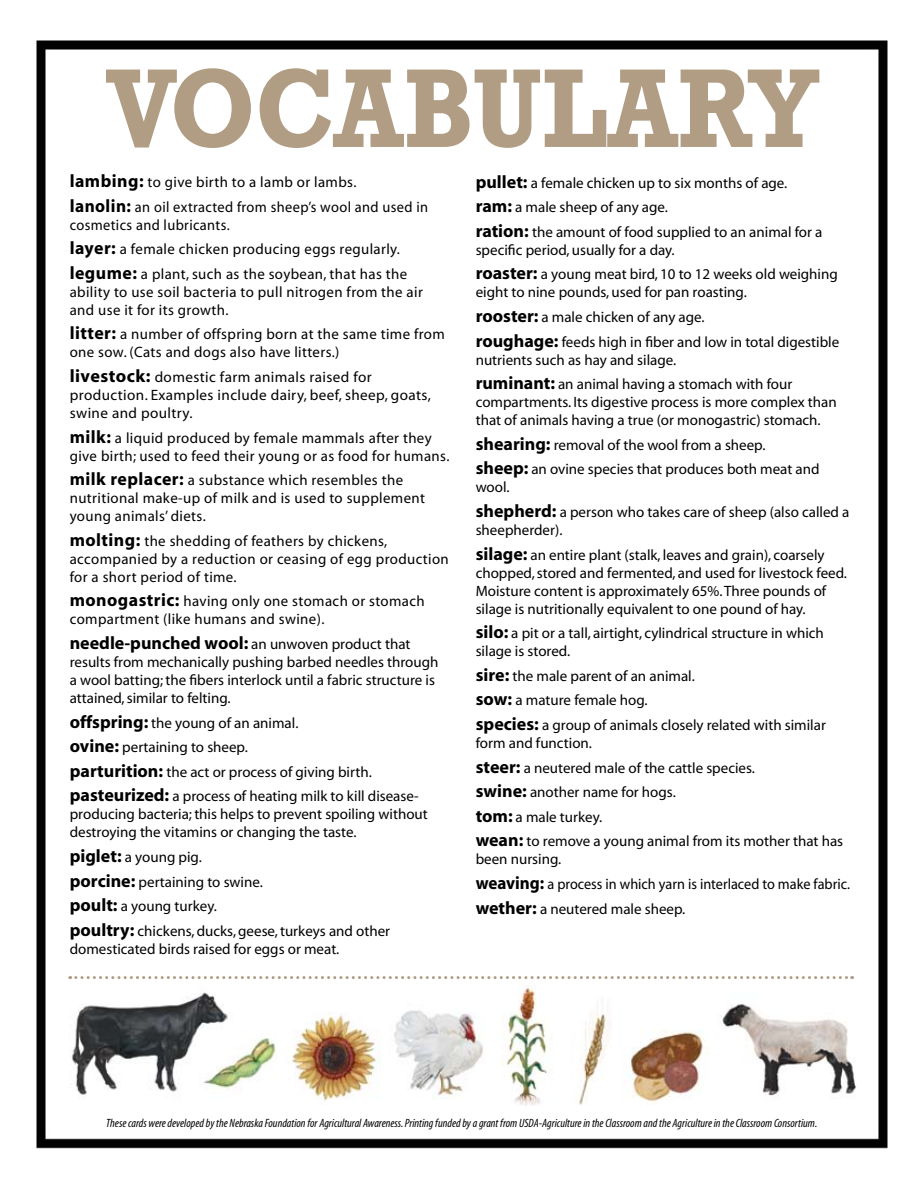
<style>
.page{position:relative;width:918px;height:1188px;background:#fff}
.page>*{position:absolute;margin:0;border:0;box-sizing:border-box;transform-origin:0 0}
.t1{font:700 114px "Rockwell";color:#b09d84;scale:.89 1}
.t2{font:15px/24.6px "Myriad";color:#000}
.t3{font:15px/18px "Myriad";letter-spacing:.025em;color:#000}
.t4{font:15px/24.6px "Myriad";letter-spacing:.025em;color:#000;scale:.96 1}
.t5{font:italic condensed 12px "Myriad";color:#000}
.s1{font-weight:700;font-size:18px}
</style>
<div class="page">
<img style="left:36px;top:40px;width:852px;height:1109px">
<img style="left:54px;top:980px;width:813px;height:126px">
<svg style="left:70px;top:976px;width:783px;height:3px"></svg>
<h1 class="t1" style="left:106px;top:41px;width:803px">VOCABULARY</h1>
<p class="t3" style="left:70px;top:170px;width:360px;line-height:24.6px"><span class="s1">lambing:</span> to give birth to a lamb or lambs.<br><span class="s1">lanolin:</span> an oil extracted from sheep’s wool and used in</p>
<p class="t4" style="left:70px;top:213px;width:353px">cosmetics and lubricants.<br><span class="s1">layer:</span> a female chicken producing eggs regularly. <span class="s1">legume:</span> a plant, such as the soybean, that has the</p>
<p class="t3" style="left:70px;top:283px;width:355px">ability to use soil bacteria to pull nitrogen from the air and use it for its growth.</p>
<p class="t3" style="left:70px;top:326px;width:377px"><span class="s1">litter:</span> a number of offspring born at the same time from one sow. (Cats and dogs also have litters.)</p>
<p class="t3" style="left:70px;top:369px;width:363px"><span class="s1">livestock:</span> domestic farm animals raised for production. Examples include dairy, beef, sheep, goats, swine and poultry.</p>
<p class="t3" style="left:70px;top:429px;width:381px"><span class="s1">milk:</span> a liquid produced by female mammals after they give birth; used to feed their young or as food for humans.</p>
<p class="t3" style="left:70px;top:472px;width:357px"><span class="s1">milk replacer:</span> a substance which resembles the nutritional make-up of milk and is used to supplement young animals’ diets.</p>
<p class="t3" style="left:70px;top:532px;width:381px"><span class="s1">molting:</span> the shedding of feathers by chickens, accompanied by a reduction or ceasing of egg production for a short period of time.</p>
<p class="t3" style="left:70px;top:593px;width:357px"><span class="s1">monogastric:</span> having only one stomach or stomach compartment (like humans and swine).</p>
<p class="t2" style="left:70px;top:636px;width:370px;line-height:18px"><span class="s1">needle-punched wool:</span> an unwoven product that results from mechanically pushing barbed needles through a wool batting; the fibers interlock until a fabric structure is attained, similar to felting.</p>
<p class="t2" style="left:70px;top:711px;width:350px"><span class="s1">offspring:</span> the young of an animal.<br><span class="s1">ovine:</span> pertaining to sheep.<br><span class="s1">parturition:</span> the act or process of giving birth. <span class="s1">pasteurized:</span> a process of heating milk to kill disease-</p>
<p class="t2" style="left:70px;top:806px;width:360px;line-height:18px">producing bacteria; this helps to prevent spoiling without destroying the vitamins or changing the taste.</p>
<p class="t2" style="left:70px;top:845px;width:322px"><span class="s1">piglet:</span> a young pig.<br><span class="s1">porcine:</span> pertaining to swine.<br><span class="s1">poult:</span> a young turkey.<br><span class="s1">poultry:</span> chickens, ducks, geese, turkeys and other</p>
<p class="t2" style="left:70px;top:937px;width:271px">domesticated birds raised for eggs or meat.</p>
<p class="t2" style="left:476px;top:171px;width:348px"><span class="s1">pullet:</span> a female chicken up to six months of age. <span class="s1">ram:</span> a male sheep of any age.<br><span class="s1">ration:</span> the amount of food supplied to an animal for a</p>
<p class="t2" style="left:476px;top:238px;width:364px">specific period, usually for a day.<br><span class="s1">roaster:</span> a young meat bird, 10 to 12 weeks old weighing</p>
<p class="t2" style="left:476px;top:281px;width:365px">eight to nine pounds, used for pan roasting.<br><span class="s1">rooster:</span> a male chicken of any age.<br><span class="s1">roughage:</span> feeds high in fiber and low in total digestible</p>
<p class="t2" style="left:476px;top:348px;width:318px">nutrients such as hay and silage.<br><span class="s1">ruminant:</span> an animal having a stomach with four</p>
<p class="t2" style="left:476px;top:394px;width:363px;line-height:18px">compartments. Its digestive process is more complex than that of animals having a true (or monogastric) stomach.</p>
<p class="t2" style="left:476px;top:433px;width:345px"><span class="s1">shearing:</span> removal of the wool from a sheep. <span class="s1">sheep:</span> an ovine species that produces both meat and</p>
<p class="t2" style="left:476px;top:476px;width:375px">wool.<br><span class="s1">shepherd:</span> a person who takes care of sheep (also called a</p>
<p class="t2" style="left:476px;top:518px;width:350px">sheepherder).<br><span class="s1">silage:</span> an entire plant (stalk, leaves and grain), coarsely</p>
<p class="t2" style="left:476px;top:564px;width:373px;line-height:18px">chopped, stored and fermented, and used for livestock feed.<br>Moisture content is approximately 65%. Three pounds of silage is nutritionally equivalent to one pound of hay.</p>
<p class="t2" style="left:476px;top:625px;width:350px;line-height:18px"><span class="s1">silo:</span> a pit or a tall, airtight, cylindrical structure in which silage is stored.</p>
<p class="t2" style="left:476px;top:664px;width:352px"><span class="s1">sire:</span> the male parent of an animal.<br><span class="s1">sow:</span> a mature female hog.<br><span class="s1">species:</span> a group of animals closely related with similar</p>
<p class="t2" style="left:476px;top:731px;width:369px">form and function.<br><span class="s1">steer:</span> a neutered male of the cattle species.<br><span class="s1">swine:</span> another name for hogs.<br><span class="s1">tom:</span> a male turkey.<br><span class="s1">wean:</span> to remove a young animal from its mother that has</p>
<p class="t2" style="left:476px;top:848px;width:376px">been nursing.<br><span class="s1">weaving:</span> a process in which yarn is interlaced to make fabric. <span class="s1">wether:</span> a neutered male sheep.</p>
<p class="t5" style="left:106px;top:1117px;width:713px">These cards were developed by the Nebraska Foundation for Agricultural Awareness. Printing funded by a grant from USDA-Agriculture in the Classroom and the Agriculture in the Classroom Consortium.</p>
</div>
